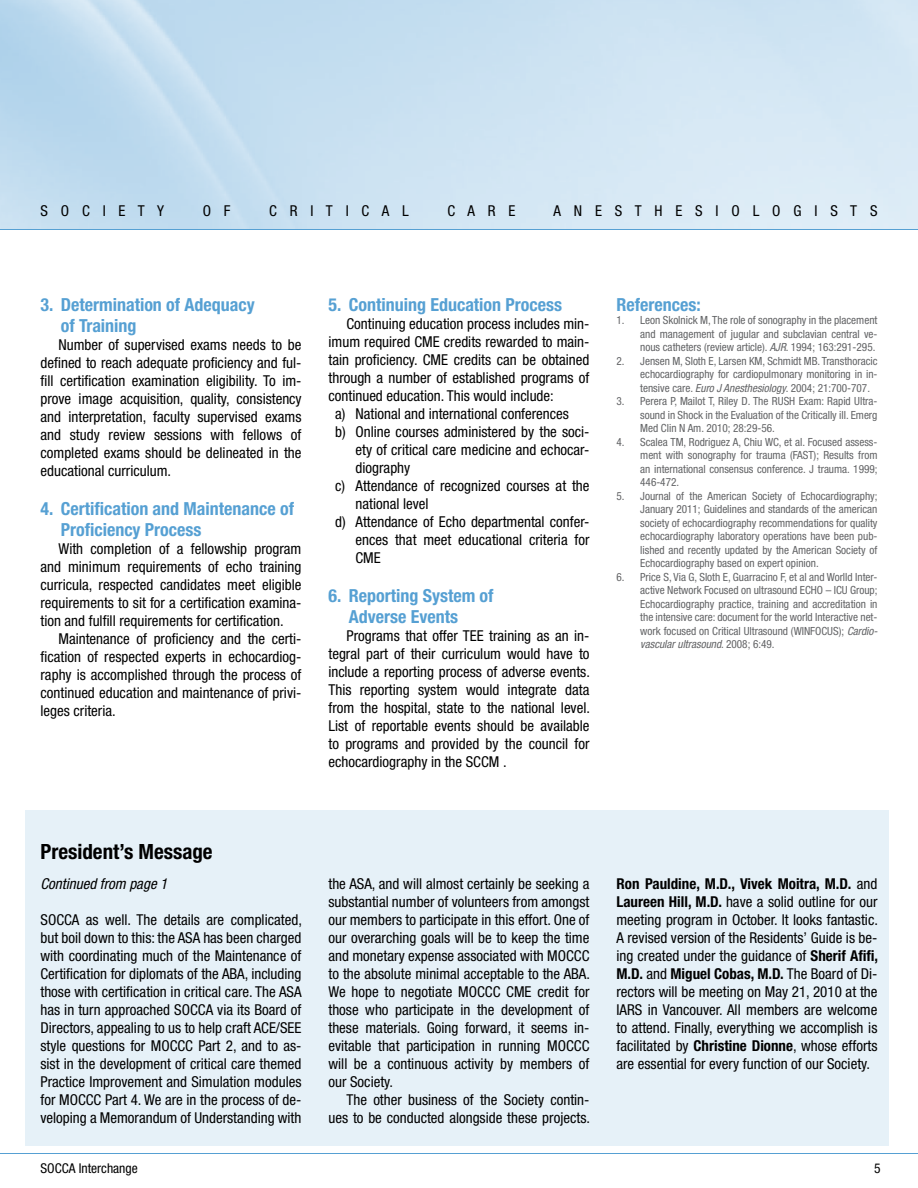
<style>
.page{position:relative;width:918px;height:1188px;background:#fff}
.page>*{position:absolute;margin:0;border:0;box-sizing:border-box;transform-origin:0 0}
.t1{font:700 condensed 21px "Helvetica Neue";color:#000}
.t2{font:700 condensed 18px/21px "Helvetica Neue";color:#56a0d3}
.t3{font:condensed 15px/18px "Helvetica Neue";color:#000;text-align:justify}
.t4{font:italic condensed 15px "Helvetica Neue";color:#000}
.t5{font:condensed 13.5px "Helvetica Neue";color:#000}
.t6{font:condensed 11.25px/13.5px "Helvetica Neue";color:#636466;text-align:justify}
.s1{font-style:italic}
.s2{font-weight:700}
</style>
<div class="page">
<hr style="left:0;top:229px;width:918px;height:1px;background:#56a0d3">
<hr style="left:0;top:1153px;width:918px;height:1px;background:#56a0d3">
<div style="left:25px;top:810px;width:864px;height:335px;background:#e6f1f8"></div>
<p class="t3" style="left:40px;top:201px;width:124px">S o c i e t y</p>
<p class="t3" style="left:203px;top:201px;width:27px">o f</p>
<p class="t3" style="left:269px;top:201px;width:137px">C r i t i c a l</p>
<p class="t3" style="left:447px;top:201px;width:68px">C a r e</p>
<p class="t3" style="left:553px;top:201px;width:324px">A n e s t h e s i o l o g i s t s</p>
<p class="t2" style="left:61px;top:294px;width:195px;text-indent:-20px">3. Determination of Adequacy of Training</p>
<p class="t3" style="left:41px;top:336px;width:263px;text-indent:18px">Number of supervised exams needs to be defined to reach adequate proficiency and ful&shy;fill certification examination eligibility. To im&shy;prove image acquisition, quality, consistency and interpretation, faculty supervised exams and study review sessions with fellows of completed exams should be delineated in the educational curriculum.</p>
<p class="t2" style="left:61px;top:498px;width:235px;text-indent:-20px">4. Certification and Maintenance of<br>Proficiency Process</p>
<p class="t3" style="left:41px;top:540px;width:263px;text-indent:18px">With completion of a fellowship program and minimum requirements of echo training curricula, respected candidates meet eligible requirements to sit for a certification examina&shy;tion and fulfill requirements for certification.</p>
<p class="t3" style="left:41px;top:630px;width:263px;text-indent:18px">Maintenance of proficiency and the certi&shy;fication of respected experts in echocardiog&shy;raphy is accomplished through the process of continued education and maintenance of privi&shy;leges criteria.</p>
<p class="t2" style="left:328px;top:294px;width:235px">5. Continuing Education Process</p>
<p class="t3" style="left:347px;top:315px;width:244px">Continuing education process includes min-</p>
<p class="t3" style="left:329px;top:333px;width:262px">imum required CME credits rewarded to main-</p>
<p class="t3" style="left:329px;top:351px;width:262px">tain proficiency. CME credits can be obtained</p>
<p class="t3" style="left:329px;top:369px;width:263px">through a number of established programs of</p>
<p class="t3" style="left:329px;top:387px;width:227px">continued education. This would include:</p>
<p class="t3" style="left:335px;top:405px;width:235px">a) National and international conferences</p>
<p class="t3" style="left:335px;top:423px;width:256px">b) Online courses administered by the soci-</p>
<p class="t3" style="left:356px;top:441px;width:235px">ety of critical care medicine and echocar-</p>
<p class="t3" style="left:356px;top:459px;width:56px">diography</p>
<p class="t3" style="left:335px;top:477px;width:256px">c) Attendance of recognized courses at the</p>
<p class="t3" style="left:356px;top:495px;width:75px">national level</p>
<p class="t3" style="left:335px;top:513px;width:256px">d) Attendance of Echo departmental confer-</p>
<p class="t3" style="left:356px;top:531px;width:235px">ences that meet educational criteria for</p>
<p class="t3" style="left:356px;top:549px;width:27px">CME</p>
<p class="t2" style="left:349px;top:585px;width:146px;text-indent:-20px">6. Reporting System of<br>Adverse Events</p>
<p class="t3" style="left:329px;top:627px;width:263px;text-indent:18px">Programs that offer TEE training as an in&shy;tegral part of their curriculum would have to include a reporting process of adverse events.<br>This reporting system would integrate data from the hospital, state to the national level.<br>List of reportable events should be available to programs and provided by the council for echocardiography in the SCCM .</p>
<p class="t2" style="left:616px;top:294px;width:86px">References:</p>
<p class="t6" style="left:640px;top:314px;width:239px;text-indent:-24px">1. Leon Skolnick M, The role of sonography in the placement and management of jugular and subclavian central ve&shy;nous catheters (review article). <span class="s1">AJR</span>. 1994; 163:291-295.</p>
<p class="t6" style="left:640px;top:354px;width:239px;text-indent:-24px">2. Jensen M, Sloth E, Larsen KM, Schmidt MB. Transthoracic echocardiography for cardiopulmonary monitoring in in&shy;tensive care. <span class="s1">Euro J Anesthesiology</span>. 2004; 21:700-707.</p>
<p class="t6" style="left:640px;top:395px;width:239px;text-indent:-24px">3. Perera P, Mailot T, Riley D. The RUSH Exam: Rapid Ultra&shy;sound in Shock in the Evaluation of the Critically ill. Emerg Med Clin N Am. 2010; 28:29-56.</p>
<p class="t6" style="left:640px;top:435px;width:239px;text-indent:-24px">4. Scalea TM, Rodriguez A, Chiu WC, et al. Focused assess&shy;ment with sonography for trauma (FAST); Results from an international consensus conference. J trauma. 1999; 446-472.</p>
<p class="t6" style="left:640px;top:489px;width:239px;text-indent:-24px">5. Journal of the American Society of Echocardiography; January 2011; Guidelines and standards of the american society of echocardiography recommendations for quality echocardiography laboratory operations have been pub&shy;lished and recently updated by the American Society of Echocardiography based on expert opinion.</p>
<p class="t6" style="left:640px;top:570px;width:239px;text-indent:-24px">6. Price S, Via G, Sloth E, Guarracino F, et al and Worlld Inter&shy;active Network Focused on ultrasound ECHO – ICU Group; Echocardiography practice, training and accreditation in the intensive care: document for the world Interactive net&shy;work focused on Critical Ultrasound (WINFOCUS); <span class="s1">Cardio&shy;vascular ultrasound</span>. 2008; 6:49.</p>
<h1 class="t1" style="left:40px;top:838px;width:174px">President’s Message</h1>
<p class="t4" style="left:40px;top:875px;width:129px">Continued from page 1</p>
<p class="t3" style="left:40px;top:910px;width:263px">SOCCA as well. The details are complicated, but boil down to this: the ASA has been charged with coordinating much of the Maintenance of Certification for diplomats of the ABA, including those with certification in critical care. The ASA has in turn approached SOCCA via its Board of Directors, appealing to us to help craft ACE/SEE style questions for MOCCC Part 2, and to as&shy;sist in the development of critical care themed Practice Improvement and Simulation modules for MOCCC Part 4. We are in the process of de&shy;veloping a Memorandum of Understanding with</p>
<p class="t3" style="left:328px;top:875px;width:263px">the ASA, and will almost certainly be seeking a substantial number of volunteers from amongst our members to participate in this effort. One of our overarching goals will be to keep the time and monetary expense associated with MOCCC to the absolute minimal acceptable to the ABA.<br>We hope to negotiate MOCCC CME credit for those who participate in the development of these materials. Going forward, it seems in&shy;evitable that participation in running MOCCC will be a continuous activity by members of our Society.</p>
<p class="t3" style="left:328px;top:1091px;width:263px;text-align:right">The other business of the Society contin&shy;ues to be conducted alongside these projects.</p>
<p class="t3" style="left:616px;top:875px;width:263px"><span class="s2">Ron Pauldine, M.D., Vivek Moitra, M.D.</span> and <span class="s2">Laureen Hill, M.D.</span> have a solid outline for our meeting program in October. It looks fantastic.<br>A revised version of the Residents’ Guide is be&shy;ing created under the guidance of <span class="s2">Sherif Afifi, M.D.</span> and <span class="s2">Miguel Cobas, M.D.</span> The Board of Di&shy;rectors will be meeting on May 21, 2010 at the IARS in Vancouver. All members are welcome to attend. Finally, everything we accomplish is facilitated by <span class="s2">Christine Dionne</span>, whose efforts are essential for every function of our Society.</p>
<p class="t5" style="left:41px;top:1160px;width:99px">SOCCA Interchange</p>
<p class="t5" style="left:874px;top:1160px;width:8px">5</p>
</div>
